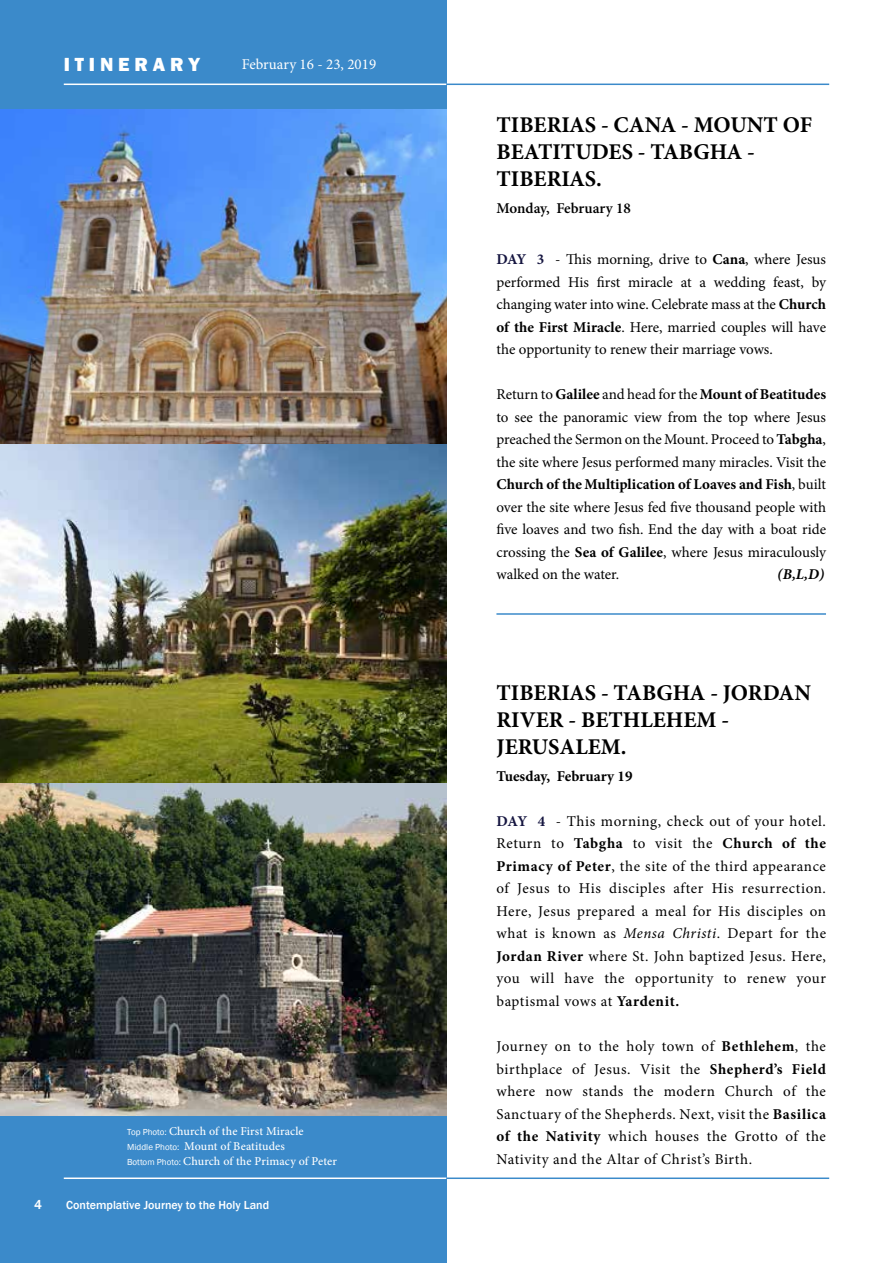
<style>
.page{position:relative;width:893px;height:1263px;background:#fff}
.page>*{position:absolute;margin:0;border:0;box-sizing:border-box;transform-origin:0 0}
.t1{font:700 22.5px/27px "Minion Pro";color:#000}
.t2{font:800 19.5px "Franklin Gothic";color:#fff}
.t3{font:15px/22.5px "Minion Pro";letter-spacing:.01em;color:#000;text-align:justify}
.t4{font:15px "Minion Pro";color:#fff}
.t5{font:700 15px "Minion Pro";color:#000}
.t6{font:600 15px "Minion Pro";letter-spacing:-.005em;color:#000}
.t7{font:italic 700 15px "Minion Pro";color:#000}
.t8{font:500 13.5px "Franklin Gothic";color:#fff}
.t9{font:500 12px/15px "Minion Pro";letter-spacing:.01em;color:#fff}
.t10{font:500 12px "Franklin Gothic";color:#fff}
.s1{font-family:"Franklin Gothic";font-weight:400;font-size:9px}
.s2{font-weight:700;color:#151540}
.s3{font-weight:700}
.s4{font-style:italic}
</style>
<div class="page">
<div style="left:0;top:0;width:446px;height:1263px;background:#3b8aca"></div>
<hr style="left:64px;top:84px;width:382px;height:1px;background:#fff">
<hr style="left:64px;top:1177px;width:382px;height:2px;background:#fff">
<hr style="left:446px;top:84px;width:383px;height:1px;background:#3b8aca">
<hr style="left:446px;top:1177px;width:383px;height:2px;background:#3b8aca">
<hr style="left:496px;top:613px;width:330px;height:2px;background:#3b8aca">
<img style="left:0;top:109px;width:446px;height:1006px">
<h2 class="t2" style="left:64px;top:52px;width:138px">I T I N E R A R Y</h2>
<p class="t4" style="left:242px;top:54px;width:136px">February 16 - 23, 2019</p>
<p class="t9" style="left:127px;top:1124px;width:211px"><span class="s1">Top Photo:</span> Church of the First Miracle<br><span class="s1">Middle Photo:</span> Mount of Beatitudes<br><span class="s1">Bottom Photo:</span> Church of the Primacy of Peter</p>
<p class="t8" style="left:34px;top:1196px;width:9px">4</p>
<p class="t10" style="left:66px;top:1197px;width:204px">Contemplative Journey to the Holy Land</p>
<h1 class="t1" style="left:496px;top:111px;width:317px">TIBERIAS - CANA - MOUNT OF<br>BEATITUDES - TABGHA -<br>TIBERIAS.</h1>
<p class="t6" style="left:496px;top:198px;width:136px">Monday, February 18</p>
<p class="t3" style="left:496px;top:248px;width:331px"><span class="s2">DAY 3</span> - This morning, drive to <span class="s3">Cana</span>, where Jesus performed His first miracle at a wedding feast, by changing water into wine. Celebrate mass at the <span class="s3">Church of the First Miracle</span>. Here, married couples will have the opportunity to renew their marriage vows.</p>
<p class="t3" style="left:496px;top:383px;width:331px">Return to <span class="s3">Galilee</span> and head for the <span class="s3">Mount of Beatitudes </span>to see the panoramic view from the top where Jesus preached the Sermon on the Mount. Proceed to <span class="s3">Tabgha</span>, the site where Jesus performed many miracles. Visit the <span class="s3">Church of the Multiplication of Loaves and Fish</span>, built over the site where Jesus fed five thousand people with five loaves and two fish. End the day with a boat ride crossing the <span class="s3">Sea of Galilee</span>, where Jesus miraculously walked on the water.</p>
<p class="t7" style="left:777px;top:564px;width:49px">(B,L,D)</p>
<h1 class="t1" style="left:496px;top:679px;width:316px">TIBERIAS - TABGHA - JORDAN<br>RIVER - BETHLEHEM -<br>JERUSALEM.</h1>
<p class="t5" style="left:496px;top:766px;width:138px">Tuesday, February 19</p>
<p class="t3" style="left:496px;top:810px;width:331px"><span class="s2">DAY 4</span> - This morning, check out of your hotel.<br>Return to <span class="s3">Tabgha</span> to visit the <span class="s3">Church of the Primacy of Peter</span>, the site of the third appearance of Jesus to His disciples after His resurrection.<br>Here, Jesus prepared a meal for His disciples on what is known as <span class="s4">Mensa Christi</span>. Depart for the <span class="s3">Jordan River</span> where St. John baptized Jesus. Here, you will have the opportunity to renew your baptismal vows at <span class="s3">Yardenit.</span></p>
<p class="t3" style="left:496px;top:1035px;width:331px">Journey on to the holy town of <span class="s3">Bethlehem</span>, the birthplace of Jesus. Visit the <span class="s3">Shepherd’s Field </span>where now stands the modern Church of the Sanctuary of the Shepherds. Next, visit the <span class="s3">Basilica of the Nativity</span> which houses the Grotto of the Nativity and the Altar of Christ’s Birth.</p>
</div>
